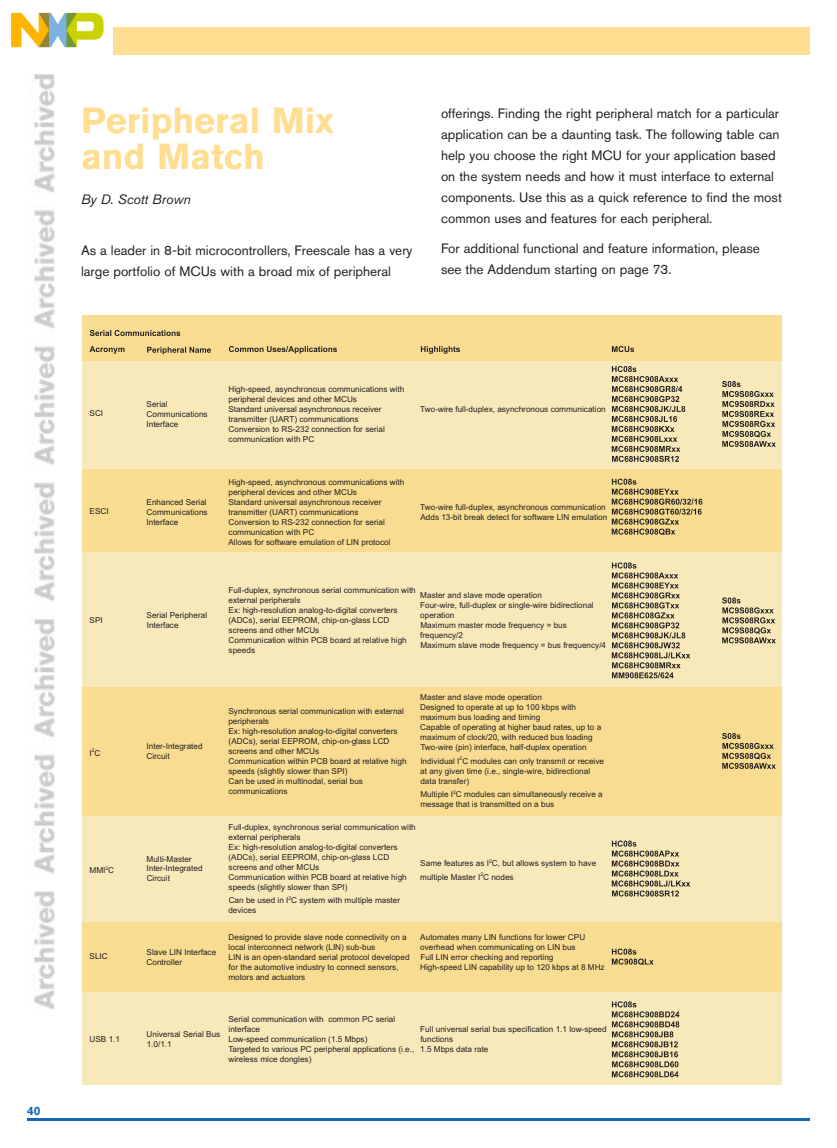
<style>
.page{position:relative;width:837px;height:1148px;background:#fff}
.page>*{position:absolute;margin:0;border:0;box-sizing:border-box;transform-origin:0 0}
.t1{font:700 36px/36px "Akzidenz Grotesk BQ";color:#ffdd91}
.t2{font:13.5px/21px "Akzidenz Grotesk BQ";color:#231f20}
.t3{font:italic 13.5px "Akzidenz Grotesk BQ";color:#231f20}
.t4{font:700 12px "Akzidenz Grotesk BQ";color:#1468b3}
.t5{font:8.25px/10.1px "Arial";color:#231f20}
</style>
<div class="page">
<img style="left:34px;top:74px;width:21px;height:936px">
<div style="left:27px;top:27px;width:783px;height:27px;background:#ffdd91"></div>
<hr style="left:27px;top:1118px;width:783px;height:2px;background:#1468b3">
<div style="left:82px;top:315px;width:700px;height:769px;background:#f8dc91"></div>
<div style="left:82px;top:361px;width:700px;height:107px;background:#f8e9bb"></div>
<div style="left:82px;top:552px;width:700px;height:134px;background:#f8e9bb"></div>
<div style="left:82px;top:816px;width:700px;height:106px;background:#f8e9bb"></div>
<div style="left:82px;top:992px;width:700px;height:92px;background:#f8e9bb"></div>
<svg style="left:90px;top:330px;width:90px;height:6px"></svg>
<svg style="left:90px;top:346px;width:35px;height:8px"></svg>
<svg style="left:147px;top:347px;width:64px;height:7px"></svg>
<svg style="left:229px;top:346px;width:108px;height:7px"></svg>
<svg style="left:421px;top:346px;width:39px;height:8px"></svg>
<svg style="left:612px;top:346px;width:22px;height:6px"></svg>
<svg style="left:612px;top:366px;width:73px;height:96px"></svg>
<svg style="left:722px;top:381px;width:54px;height:66px"></svg>
<svg style="left:612px;top:478px;width:90px;height:57px"></svg>
<svg style="left:612px;top:562px;width:78px;height:116px"></svg>
<svg style="left:722px;top:597px;width:54px;height:46px"></svg>
<svg style="left:722px;top:733px;width:54px;height:36px"></svg>
<svg style="left:612px;top:840px;width:78px;height:56px"></svg>
<svg style="left:612px;top:948px;width:42px;height:17px"></svg>
<svg style="left:612px;top:1001px;width:67px;height:76px"></svg>
<img style="left:11px;top:12px;width:101px;height:42px">
<h1 class="t1" style="left:81px;top:106px;width:255px">Peripheral Mix and Match</h1>
<h2 class="t3" style="left:81px;top:194px;width:111px">By D. Scott Brown</h2>
<h2 class="t2" style="left:81px;top:241px;width:333px">As a leader in 8-bit microcontrollers, Freescale has a very large portfolio of MCUs with a broad mix of peripheral</h2>
<p class="t2" style="left:441px;top:104px;width:342px">offerings. Finding the right peripheral match for a particular application can be a daunting task. The following table can help you choose the right MCU for your application based on the system needs and how it must interface to external components. Use this as a quick reference to find the most common uses and features for each peripheral.</p>
<h2 class="t2" style="left:441px;top:239px;width:320px">For additional functional and feature information, please see the Addendum starting on page 73.</h2>
<h3 class="t4" style="left:27px;top:1106px;width:15px">40</h3>
<p class="t5" style="left:90px;top:408px;width:15px">SCI</p>
<p class="t5" style="left:147px;top:399px;width:63px;text-indent:6px">erial<br>Communications<br>Interface</p>
<p class="t5" style="left:95px;top:506px;width:15px">SCI</p>
<p class="t5" style="left:147px;top:496px;width:63px;text-align:justify;text-indent:6px">nhanced Serial Communications Interface</p>
<p class="t5" style="left:234px;top:384px;width:172px">igh-speed, asynchronous communications with</p>
<p class="t5" style="left:233px;top:394px;width:125px">eripheral devices and other MCUs</p>
<p class="t5" style="left:228px;top:404px;width:152px">Standard universal asynchronous receive</p>
<p class="t5" style="left:231px;top:414px;width:129px">ransmi ter (UART) co munications</p>
<p class="t5" style="left:229px;top:424px;width:156px">Conversion to RS-232 connection for seria</p>
<p class="t5" style="left:233px;top:434px;width:83px">ommunication with PC</p>
<p class="t5" style="left:229px;top:476px;width:177px">High-speed, asynchronous communications with</p>
<p class="t5" style="left:233px;top:486px;width:125px">eripheral devices and other MCUs</p>
<p class="t5" style="left:228px;top:496px;width:152px">Standard universal asynchronous receive</p>
<p class="t5" style="left:231px;top:506px;width:129px">ransmi ter (UART) co munications</p>
<p class="t5" style="left:229px;top:516px;width:156px">Conversion to RS-232 connection for seria</p>
<p class="t5" style="left:233px;top:526px;width:83px">ommunication with PC</p>
<p class="t5" style="left:228px;top:536px;width:108px">Allows for software emulation</p>
<p class="t5" style="left:346px;top:536px;width:46px">LIN protocol</p>
<p class="t5" style="left:420px;top:404px;width:187px">Two-wire full-duplex, asynchronous communication</p>
<p class="t5" style="left:420px;top:501px;width:189px;text-align:right">Two-wire full-duplex, asynchronous communication ds 13-bit break detect for software LIN emulation</p>
<p class="t5" style="left:147px;top:610px;width:62px;text-indent:5px">erial Peripheral<br>Interface</p>
<p class="t5" style="left:234px;top:585px;width:177px">ull-duplex, synchronou serial communication wi</p>
<p class="t5" style="left:228px;top:595px;width:68px">external periphera</p>
<p class="t5" style="left:229px;top:605px;width:171px">Ex: high-resolution analog-to-digital converters</p>
<p class="t5" style="left:229px;top:615px;width:162px">(ADCs), serial EEPROM, chip-on-glass LCD</p>
<p class="t5" style="left:233px;top:625px;width:88px">creens and other MCUs</p>
<p class="t5" style="left:229px;top:635px;width:117px">Communication within PCB boa</p>
<p class="t5" style="left:363px;top:635px;width:46px">relative high</p>
<p class="t5" style="left:233px;top:645px;width:24px">peeds</p>
<p class="t5" style="left:427px;top:590px;width:116px">aster and slave mode operation</p>
<p class="t5" style="left:425px;top:600px;width:170px">our-wire, full-duplex or single-wire bidirectional</p>
<p class="t5" style="left:425px;top:610px;width:31px">peration</p>
<p class="t5" style="left:420px;top:620px;width:148px">Maximu master mode frequency = bus</p>
<p class="t5" style="left:423px;top:630px;width:42px">requency/2</p>
<p class="t5" style="left:420px;top:640px;width:180px">Maximum slave mode frequency = bus frequency</p>
<p class="t5" style="left:146px;top:741px;width:58px">Inter-Integrated<br>Circuit</p>
<p class="t5" style="left:90px;top:865px;width:17px">MMI</p>
<p class="t5" style="left:147px;top:853px;width:58px">Multi-Master<br>Inter-Integrated<br>Circuit</p>
<p class="t5" style="left:95px;top:951px;width:14px">LIC</p>
<p class="t5" style="left:147px;top:946px;width:71px">Slave LIN Interface<br>Contro ler</p>
<p class="t5" style="left:229px;top:706px;width:177px">Synchronous serial communication with external</p>
<p class="t5" style="left:233px;top:716px;width:38px">eripherals</p>
<p class="t5" style="left:228px;top:726px;width:167px">Ex: high-resolution analog-to-digital converter</p>
<p class="t5" style="left:229px;top:736px;width:162px">(ADCs), serial EEPROM, chip-on-glass LCD</p>
<p class="t5" style="left:233px;top:746px;width:88px">creens and other MCUs</p>
<p class="t5" style="left:228px;top:756px;width:117px">Communication within PCB boa</p>
<p class="t5" style="left:362px;top:756px;width:46px">relative high</p>
<p class="t5" style="left:233px;top:766px;width:116px">peeds (slightly slower than SPI)</p>
<p class="t5" style="left:229px;top:776px;width:136px">Can be used in multinodal, serial bus</p>
<p class="t5" style="left:232px;top:786px;width:57px">ommunications</p>
<p class="t5" style="left:234px;top:821px;width:177px">ull-duplex, synchronou serial communication wi</p>
<p class="t5" style="left:228px;top:831px;width:68px">external periphera</p>
<p class="t5" style="left:229px;top:841px;width:171px">Ex: high-resolution analog-to-digital converters</p>
<p class="t5" style="left:229px;top:851px;width:162px">(ADCs), serial EEPROM, chip-on-glass LCD</p>
<p class="t5" style="left:233px;top:861px;width:88px">creens and other MCUs</p>
<p class="t5" style="left:229px;top:871px;width:117px">Communication within PCB boa</p>
<p class="t5" style="left:363px;top:871px;width:46px">relative high</p>
<p class="t5" style="left:229px;top:880px;width:173px;line-height:13.5px;text-indent:4px">peeds (slightly slower than SPI)<br>Can be used in I C system with multiple master</p>
<p class="t5" style="left:233px;top:905px;width:25px">evices</p>
<p class="t5" style="left:420px;top:692px;width:176px">Master and slave mode operation<br>Designed to operate at up to 100 kbps wi maximum bus loading and timing<br>Capable of operating at higher baud rates, up to maximum of clock/20, with reduced bus loading Two-wire (pin nterface, half-duplex operation</p>
<p class="t5" style="left:420px;top:756px;width:185px">Individual I C modules can only transmit or receive</p>
<p class="t5" style="left:420px;top:766px;width:165px">at any given time (i.e., single-wire, bidirection</p>
<p class="t5" style="left:432px;top:776px;width:39px">a transfer)</p>
<p class="t5" style="left:420px;top:789px;width:184px">Multiple I C modules can simultaneously receive a me sage that is transmitted on a bus</p>
<p class="t5" style="left:420px;top:856px;width:178px;line-height:13.5px;text-indent:6px">ame features as I , b allows sy em to have multiple Master I C nodes</p>
<p class="t5" style="left:228px;top:931px;width:183px">Designed to provide slave node connectivity on loc interco nect netwo (LIN) su bus<br>LIN is an open-standard serial protocol developed for the automotive industry to connect sensors, motors and actuators</p>
<p class="t5" style="left:426px;top:931px;width:161px">utomates many LIN functions for lower CPU</p>
<p class="t5" style="left:420px;top:941px;width:157px">overhead when co municating on LIN bus</p>
<p class="t5" style="left:425px;top:951px;width:130px">ull LIN e r checking and reporting</p>
<p class="t5" style="left:420px;top:961px;width:186px">High-sp ed LIN capability up to 120 kbps at 8 MHz</p>
<p class="t5" style="left:90px;top:1033px;width:32px">USB 1.1</p>
<p class="t5" style="left:147px;top:1029px;width:75px">Universal Serial Bus<br>1.0/1.1</p>
<p class="t5" style="left:234px;top:1014px;width:161px">erial communication wit common PC seria</p>
<p class="t5" style="left:229px;top:1024px;width:33px">interface</p>
<p class="t5" style="left:233px;top:1034px;width:136px">ow-speed communication (1.5 Mbps)</p>
<p class="t5" style="left:228px;top:1044px;width:187px">Targeted to various PC peripheral a plications (i.e.,</p>
<p class="t5" style="left:228px;top:1054px;width:84px">wireless mice dongles)</p>
<p class="t5" style="left:420px;top:1024px;width:184px;text-indent:5px">ull universal serial bus specification 1 low-spee functions<br>1.5 Mbps data rate</p>
</div>
